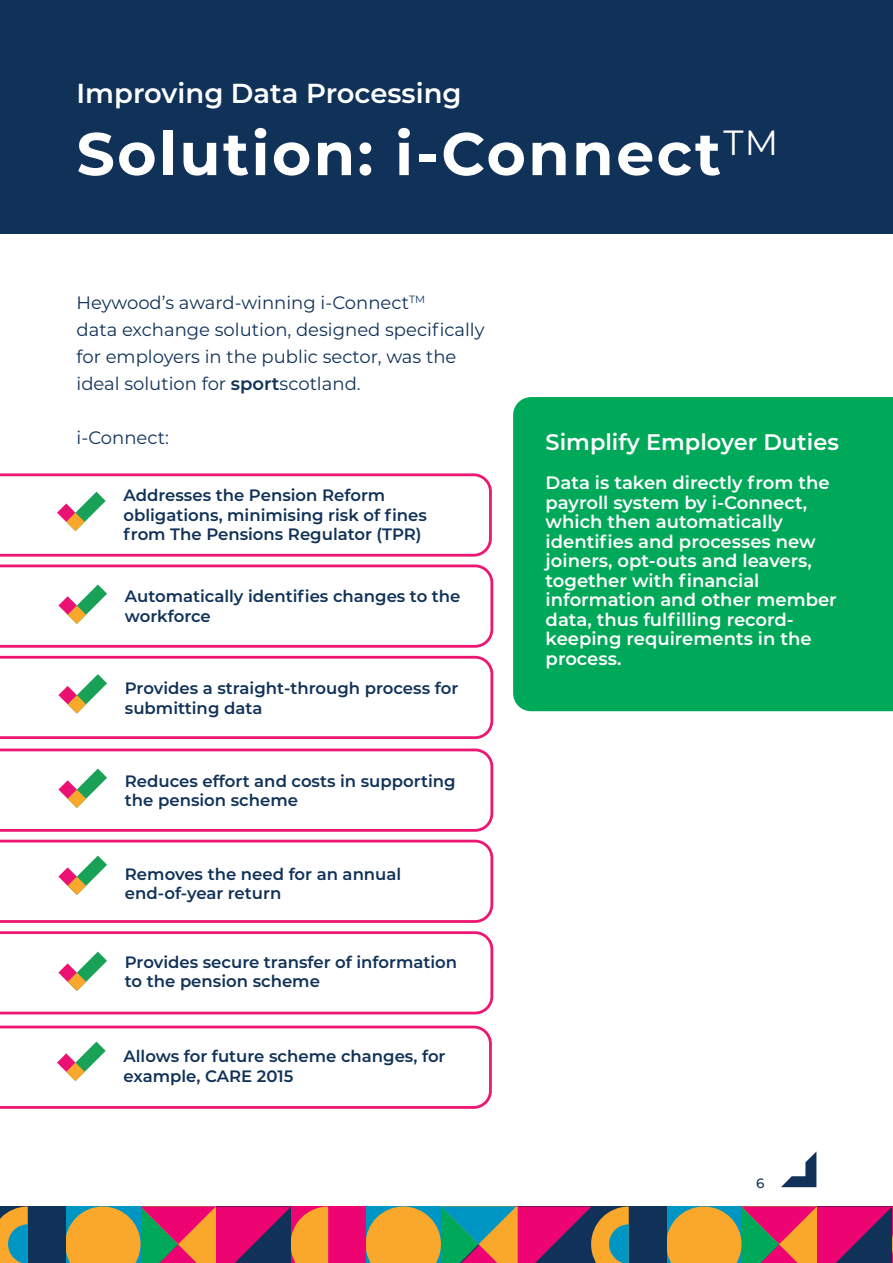
<style>
.page{position:relative;width:893px;height:1263px;background:#fff}
.page>*{position:absolute;margin:0;border:0;box-sizing:border-box;transform-origin:0 0}
.t1{font:700 60px "Montserrat";letter-spacing:.04em;color:#fff}
.t2{font:600 27.45px "Montserrat";color:#fff}
.t3{font:600 22.5px "Montserrat";color:#fff}
.t4{font:600 18px/19.5px "Montserrat";color:#fff}
.t5{font:18px/27px "Montserrat";color:#113258}
.t6{font:600 16.5px/19.5px "Montserrat";color:#113258}
.t7{font:500 13.5px "Montserrat";color:#113258}
.s1{font-weight:600}
</style>
<div class="page">
<svg style="left:781px;top:1152px;width:35px;height:35px"></svg>
<div style="left:290px;top:1206px;width:76px;height:57px;background:#ed0372"></div>
<svg style="left:65px;top:1206px;width:263px;height:57px"></svg>
<div style="left:0;top:1206px;width:65px;height:57px;background:#113258"></div>
<svg style="left:0;top:1206px;width:28px;height:57px"></svg>
<svg style="left:666px;top:1206px;width:227px;height:57px"></svg>
<div style="left:591px;top:1206px;width:75px;height:57px;background:#113258"></div>
<svg style="left:366px;top:1206px;width:263px;height:57px"></svg>
<div style="left:0;top:0;width:893px;height:234px;background:#113258"></div>
<svg style="left:0;top:840px;width:493px;height:83px"></svg>
<svg style="left:0;top:656px;width:493px;height:83px"></svg>
<svg style="left:0;top:748px;width:493px;height:84px"></svg>
<svg style="left:0;top:931px;width:493px;height:83px"></svg>
<svg style="left:0;top:1025px;width:492px;height:84px"></svg>
<div style="left:513px;top:397px;width:380px;height:314px;background:#00a859"></div>
<svg style="left:0;top:473px;width:492px;height:84px"></svg>
<svg style="left:0;top:564px;width:493px;height:84px"></svg>
<p class="t2" style="left:77px;top:74px;width:387px">Improving Data Processing</p>
<p class="t1" style="left:77px;top:111px;width:703px">Solution: i-Connect<sup>TM</sup></p>
<p class="t5" style="left:77px;top:289px;width:350px">Heywood’s award-winning i-Connect<sup>TM</sup></p>
<p class="t5" style="left:77px;top:316px;width:410px">data exchange solution, designed specifically</p>
<p class="t5" style="left:77px;top:343px;width:381px">for employers in the public sector, was the ideal solution for <span class="s1">sport</span>scotland.</p>
<p class="t5" style="left:77px;top:424px;width:94px">i-Connect:</p>
<p class="t3" style="left:546px;top:426px;width:295px">Simplify Employer Duties</p>
<p class="t4" style="left:546px;top:472px;width:293px">Data is taken directly from the payroll system by i-Connect, which then automatically identifies and processes new joiners, opt-outs and leavers, together with financial information and other member data, thus fulfilling record&shy;keeping requirements in the process.</p>
<p class="t6" style="left:123px;top:485px;width:263px">Addresses the Pension Reform</p>
<p class="t6" style="left:123px;top:504px;width:305px">obligations, minimising risk of fines from The Pensions Regulator (TPR)</p>
<p class="t6" style="left:125px;top:586px;width:337px">Automatically identifies changes to the</p>
<p class="t6" style="left:125px;top:606px;width:87px">workforce</p>
<p class="t6" style="left:125px;top:678px;width:335px">Provides a straight-through process for</p>
<p class="t6" style="left:125px;top:697px;width:139px">submitting data</p>
<p class="t6" style="left:125px;top:770px;width:332px">Reduces effort and costs in supporting</p>
<p class="t6" style="left:125px;top:790px;width:175px">the pension scheme</p>
<p class="t6" style="left:125px;top:863px;width:278px">Removes the need for an annual</p>
<p class="t6" style="left:125px;top:883px;width:158px">end-of-year return</p>
<p class="t6" style="left:125px;top:951px;width:334px">Provides secure transfer of information</p>
<p class="t6" style="left:125px;top:971px;width:197px">to the pension scheme</p>
<p class="t6" style="left:123px;top:1046px;width:324px">Allows for future scheme changes, for</p>
<p class="t6" style="left:123px;top:1065px;width:171px">example, CARE 2015</p>
<p class="t7" style="left:756px;top:1173px;width:10px">6</p>
</div>
